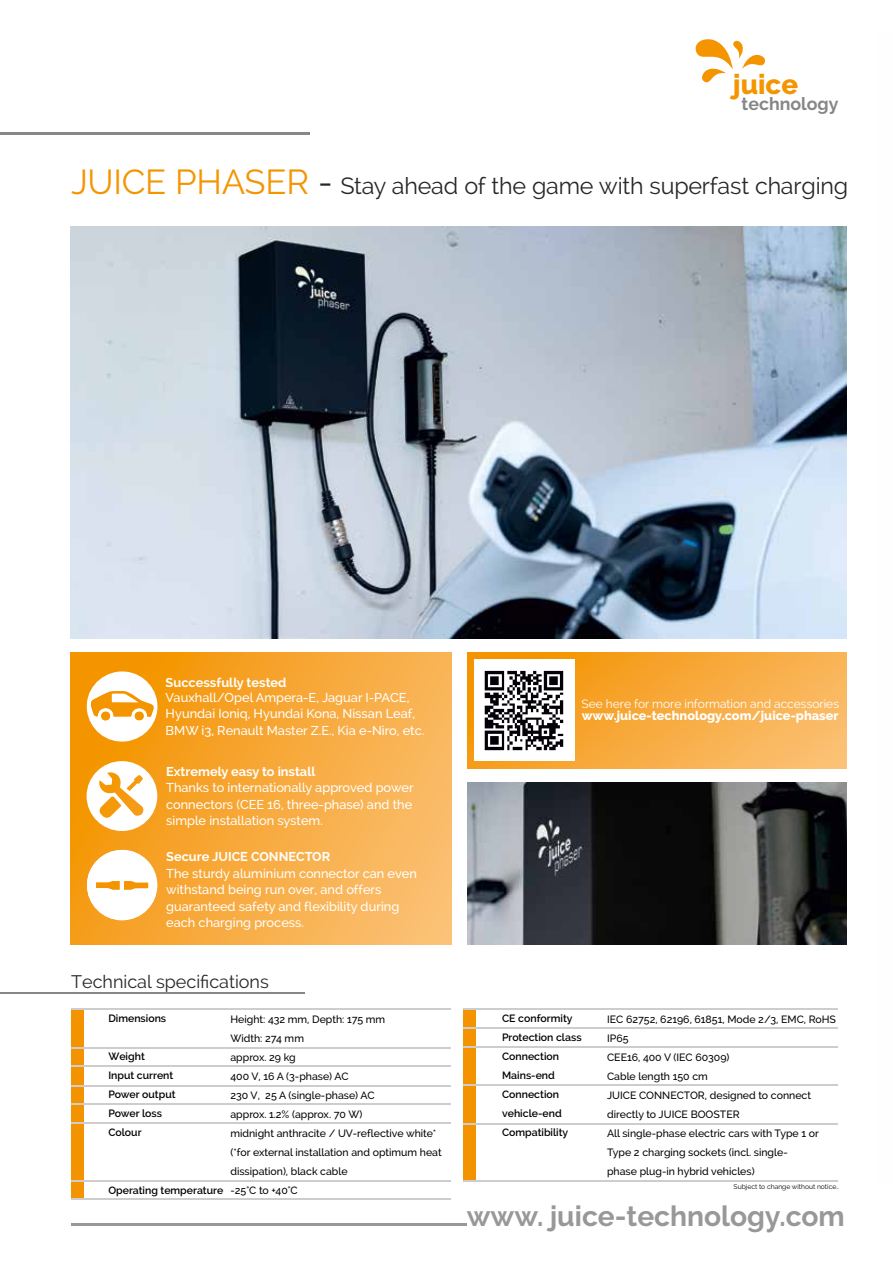
<style>
.page{position:relative;width:893px;height:1263px;background:#fff}
.page>*{position:absolute;margin:0;border:0;box-sizing:border-box;transform-origin:0 0}
.t1{font:700 28.2px "Raleway";color:#989898}
.t2{font:800 27.6px "Raleway";color:#f49500}
.t3{font:23.25px "Raleway";letter-spacing:-.01em;color:#272727}
.t4{font:18px "Raleway";color:#272727}
.t5{font:700 17.7px "Raleway";color:#878787}
.t6{font:500 12.75px/16.5px "Raleway";color:#fff}
.t7{font:700 12.75px "Raleway";color:#fff}
.t8{font:800 12.75px "Raleway";color:#fff}
.t9{font:12px "Raleway";color:#fff}
.t10{font:500 10.5px/19px "Raleway";color:#000}
.t11{font:600 10.5px/19px "Raleway";color:#000}
.t12{font:500 10.5px "Raleway";color:#040007}
.t13{font:6.75px "Raleway";color:#040007}
.s1{font-size:34.5px;color:#f49500}
.s2{font-size:34.5px}
</style>
<div class="page">
<hr style="left:0;top:133px;width:310px;height:2px;background:#878787">
<svg style="left:695px;top:39px;width:70px;height:44px"></svg>
<hr style="left:71px;top:1223px;width:396px;height:3px;background:#989898">
<div style="left:71px;top:1008px;width:13px;height:191px;background:#f39300"></div>
<hr style="left:71px;top:1008px;width:380px;height:1px;background:#cecdce">
<hr style="left:71px;top:1066px;width:380px;height:1px;background:#cecdce">
<hr style="left:71px;top:1047px;width:380px;height:1px;background:#cecdce">
<hr style="left:71px;top:1085px;width:380px;height:1px;background:#cecdce">
<img style="left:70px;top:653px;width:381px;height:291px">
<svg style="left:84px;top:669px;width:76px;height:75px"></svg>
<svg style="left:87px;top:761px;width:70px;height:70px"></svg>
<hr style="left:0;top:992px;width:305px;height:1px;background:#878787">
<hr style="left:71px;top:1199px;width:380px;height:1px;background:#cecdce">
<img style="left:467px;top:652px;width:380px;height:116px">
<hr style="left:71px;top:1104px;width:380px;height:1px;background:#cecdce">
<hr style="left:71px;top:1180px;width:380px;height:1px;background:#cecdce">
<svg style="left:87px;top:850px;width:70px;height:70px"></svg>
<div style="left:464px;top:1008px;width:12px;height:173px;background:#f39300"></div>
<hr style="left:464px;top:1008px;width:374px;height:1px;background:#cecdce">
<hr style="left:464px;top:1084px;width:374px;height:2px;background:#cecdce">
<hr style="left:464px;top:1027px;width:374px;height:1px;background:#cecdce">
<hr style="left:464px;top:1180px;width:374px;height:1px;background:#cecdce">
<img style="left:474px;top:660px;width:101px;height:100px">
<hr style="left:464px;top:1046px;width:374px;height:1px;background:#cecdce">
<hr style="left:464px;top:1123px;width:374px;height:2px;background:#cecdce">
<img style="left:70px;top:227px;width:777px;height:411px">
<img style="left:467px;top:783px;width:380px;height:161px">
<hr style="left:71px;top:1122px;width:380px;height:2px;background:#cecdce">
<h2 class="t2" style="left:733px;top:69px;width:66px">juice</h2>
<h3 class="t5" style="left:742px;top:94px;width:98px">technology</h3>
<h3 class="t3" style="left:71px;top:172px;width:779px"><span class="s1">JUICE PHASER</span> <span class="s2">-</span> Stay ahead of the game with superfast charging</h3>
<p class="t7" style="left:166px;top:675px;width:122px">Successfully tested</p>
<p class="t6" style="left:166px;top:689px;width:260px">Vauxhall/Opel Ampera-E, Jaguar I-PACE,<br>Hyundai Ioniq, Hyundai Kona, Nissan Leaf,<br>BMW i3, Renault Master Z.E., Kia e-Niro, etc.</p>
<p class="t7" style="left:166px;top:764px;width:151px">Extremely easy to install</p>
<p class="t6" style="left:166px;top:780px;width:249px;text-align:justify">Thanks to internationally approved power connectors (CEE 16, three-phase) and the simple installation system.</p>
<p class="t7" style="left:166px;top:849px;width:166px">Secure JUICE CONNECTOR</p>
<p class="t6" style="left:166px;top:865px;width:252px">The sturdy aluminium connector can even withstand being run over, and offers guaranteed safety and flexibility during each charging process.</p>
<h3 class="t4" style="left:71px;top:971px;width:199px">Technical specifications</h3>
<p class="t11" style="left:108px;top:1009px;width:59px">Dimensions</p>
<p class="t11" style="left:108px;top:1047px;width:69px">Weight<br>Input current<br>Power output<br>Power loss<br>Colour</p>
<p class="t10" style="left:230px;top:1010px;width:156px">Height: 432 mm, Depth: 175 mm<br>Width: 274 mm</p>
<p class="t12" style="left:230px;top:1051px;width:67px">approx. 29 kg</p>
<p class="t10" style="left:230px;top:1067px;width:213px">400 V, 16 A (3-phase) AC<br>230 V, 25 A (single-phase) AC<br>approx. 1.2% (approx. 70 W)<br>midnight anthracite / UV-reflective white* (*for external installation and optimum heat dissipation), black cable<br>-25°C to +40°C</p>
<p class="t11" style="left:108px;top:1180px;width:117px">Operating temperature</p>
<p class="t9" style="left:582px;top:696px;width:259px">See here for more information and accessories</p>
<p class="t8" style="left:582px;top:708px;width:258px">www.juice-technology.com/juice-phaser</p>
<p class="t11" style="left:502px;top:1009px;width:81px">CE conformity<br>Protection class<br>Connection<br>Mains-end<br>Connection vehicle-end<br>Compatibility</p>
<p class="t12" style="left:607px;top:1013px;width:230px">IEC 62752, 62196, 61851, Mode 2/3, EMC, RoHS</p>
<p class="t10" style="left:607px;top:1028px;width:213px">IP65<br>CEE16, 400 V (IEC 60309)<br>Cable length 150 cm<br>JUICE CONNECTOR, designed to connect directly to JUICE BOOSTER<br>All single-phase electric cars with Type 1 or<br>Type 2 charging sockets (incl. single&shy;phase plug-in hybrid vehicles)</p>
<p class="t13" style="left:734px;top:1183px;width:107px">Subject to change without notice..</p>
<h1 class="t1" style="left:467px;top:1199px;width:380px">www. juice-technology.com</h1>
</div>
